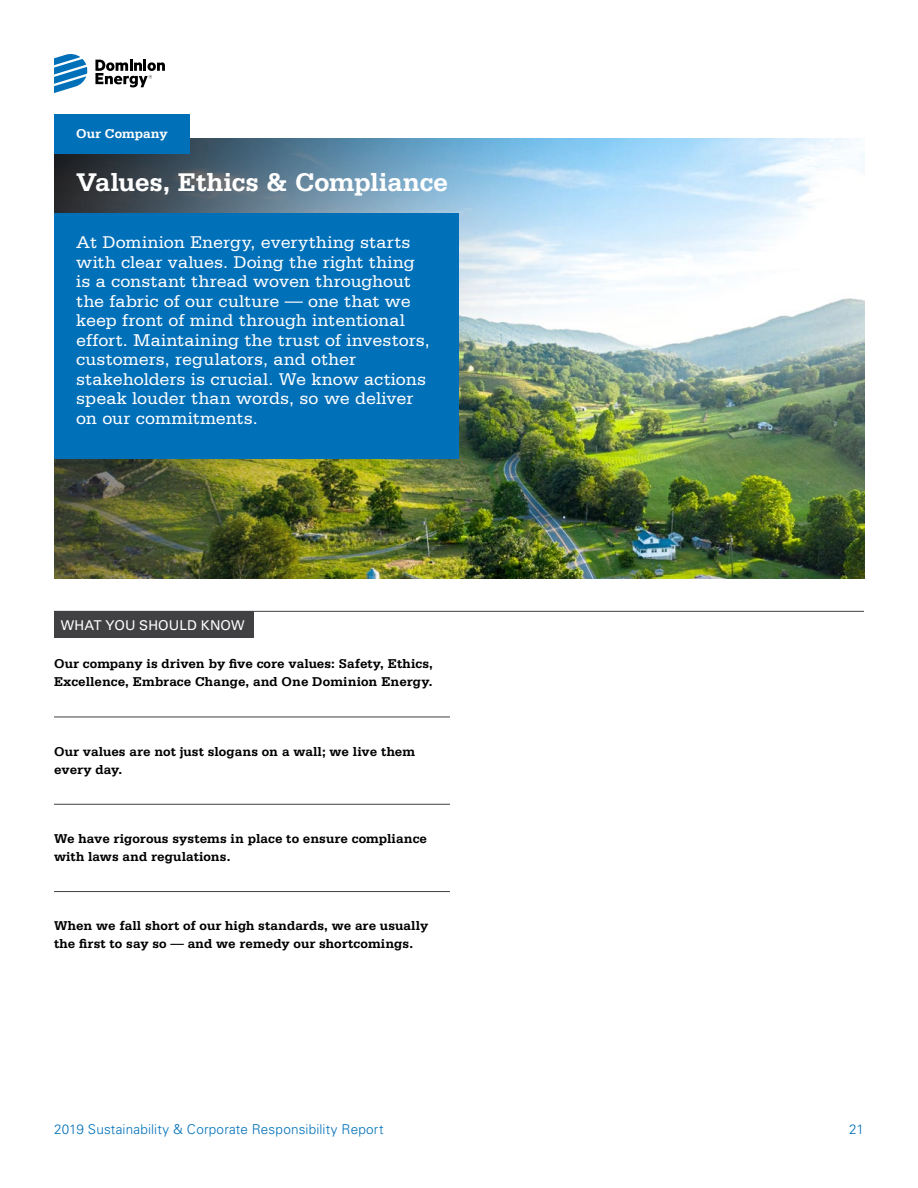
<style>
.page{position:relative;width:918px;height:1188px;background:#fff}
.page>*{position:absolute;margin:0;border:0;box-sizing:border-box;transform-origin:0 0}
.Hero-Header_Section{font:700 27px "Serifa Std";letter-spacing:-.01em;color:#fff}
.Hero-Header_Section-2{font:18px/19.5px "Serifa Std";color:#fff}
.body_rule-above{font:700 13.5px/18px "Serifa Std";letter-spacing:.005em;color:#000}
.body_no-rule{font:700 13.5px/18px "Serifa Std";letter-spacing:.005em;color:#000}
.t1{font:300 13.5px "Univers";letter-spacing:.015em;color:#0070b9}
.head{font:500 13.5px "Univers 55";letter-spacing:.01em;color:#fff}
.t2{font:700 13.5px "Serifa Std";letter-spacing:.01em;color:#fff}
</style>
<div class="page">
<svg style="left:54px;top:54px;width:33px;height:39px"></svg>
<svg style="left:95px;top:60px;width:70px;height:27px"></svg>
<img style="left:54px;top:139px;width:811px;height:440px">
<div style="left:54px;top:214px;width:405px;height:245px;background:#0070b9"></div>
<div style="left:54px;top:612px;width:199px;height:26px;background:#414042"></div>
<hr style="left:54px;top:611px;width:810px;height:1px;background:#414042">
<hr style="left:54px;top:717px;width:396px;height:1px;background:#414042">
<hr style="left:54px;top:804px;width:396px;height:1px;background:#414042">
<hr style="left:54px;top:891px;width:396px;height:1px;background:#414042">
<div style="left:54px;top:114px;width:136px;height:40px;background:#0070b9"></div>
<p class="t2" style="left:76px;top:126px;width:93px">Our Company</p>
<p class="Hero-Header_Section" style="left:76px;top:167px;width:374px">Values, Ethics &amp; Compliance</p>
<p class="Hero-Header_Section-2" style="left:76px;top:233px;width:355px">At Dominion Energy, everything starts with clear values. Doing the right thing is a constant thread woven throughout the fabric of our culture — one that we keep front of mind through intentional effort. Maintaining the trust of investors, customers, regulators, and other stakeholders is crucial. We know actions speak louder than words, so we deliver on our commitments.</p>
<p class="head" style="left:61px;top:617px;width:185px">WHAT YOU SHOULD KNOW</p>
<p class="body_no-rule" style="left:54px;top:655px;width:381px">Our company is driven by five core values: Safety, Ethics,<br>Excellence, Embrace Change, and One Dominion Energy.</p>
<p class="body_rule-above" style="left:54px;top:742px;width:363px">Our values are not just slogans on a wall; we live them every day.</p>
<p class="body_rule-above" style="left:54px;top:830px;width:375px">We have rigorous systems in place to ensure compliance with laws and regulations.</p>
<p class="body_rule-above" style="left:54px;top:917px;width:376px">When we fall short of our high standards, we are usually the first to say so — and we remedy our shortcomings.</p>
<p class="t1" style="left:54px;top:1121px;width:331px">2019 Sustainability &amp; Corporate Responsibility Report</p>
<p class="t1" style="left:849px;top:1121px;width:16px">21</p>
</div>
